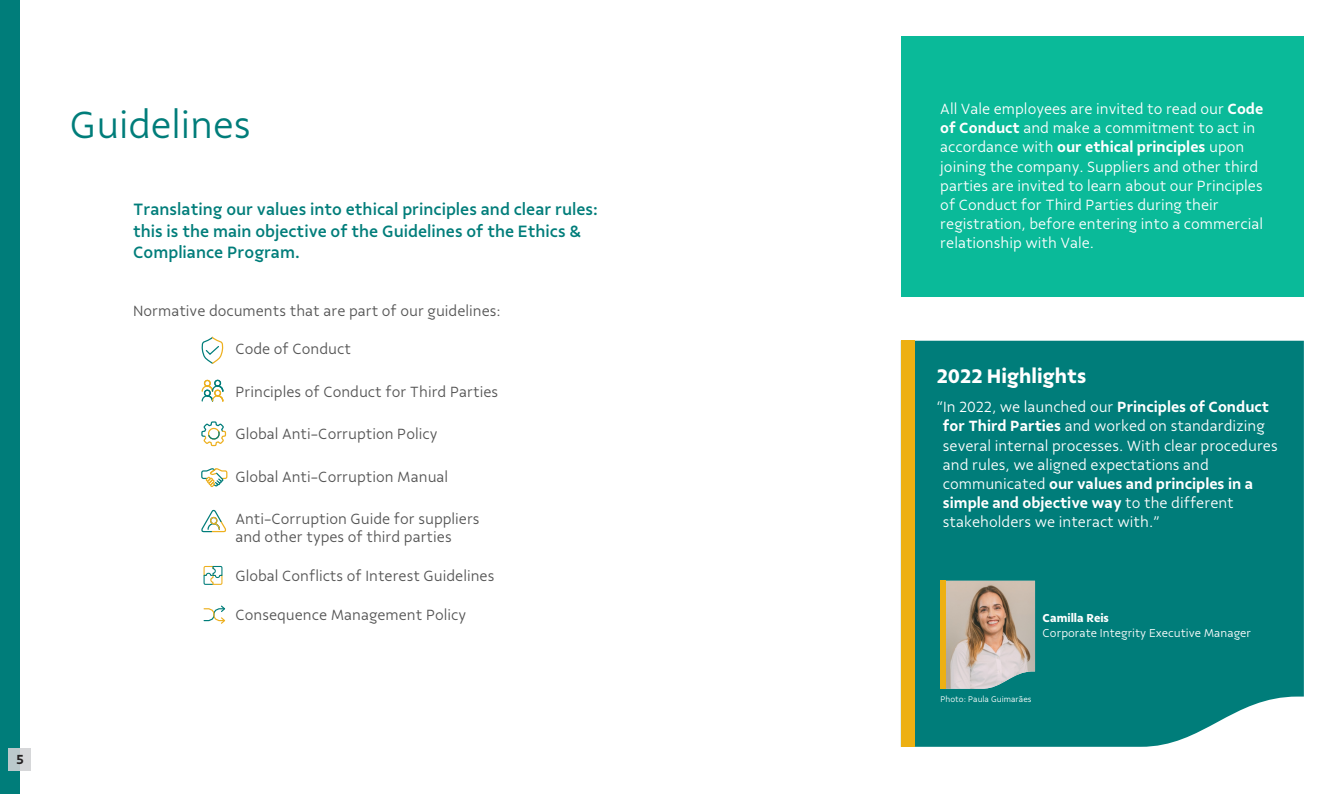
<style>
.page{position:relative;width:1340px;height:794px;background:#fff}
.page>*{position:absolute;margin:0;border:0;box-sizing:border-box;transform-origin:0 0}
.t1{font:300 40.25px "Vale Sans";color:#007d7a}
.t2{font:700 21px "Vale Sans";color:#fff}
.t3{font:500 17.5px/21.3px "Vale Sans";color:#007d7a}
.t4{font:300 15.75px/19.2px "Vale Sans";color:#fff}
.t5{font:300 15.75px/17.3px "Vale Sans";color:#545454}
.t6{font:600 14px "Vale Sans";color:#231f20}
.t7{font:300 12.25px "Vale Sans";color:#fff}
.t8{font:700 12.25px "Vale Sans";color:#fff}
.t9{font:300 8.75px "Vale Sans";color:#fff}
.s1{font-weight:600}
</style>
<div class="page">
<div style="left:900px;top:36px;width:403px;height:261px;background:#0aba99"></div>
<div style="left:914px;top:341px;width:389px;height:406px;background:#007d7a"></div>
<div style="left:900px;top:340px;width:14px;height:407px;background:#edb012"></div>
<div style="left:0;top:0;width:20px;height:794px;background:#007d7a"></div>
<div style="left:9px;top:748px;width:22px;height:22px;background:#d6d7d9"></div>
<div style="left:9px;top:748px;width:11px;height:22px;background:#bac9cc"></div>
<svg style="left:203px;top:565px;width:20px;height:20px"></svg>
<div style="left:204px;top:380px;width:7px;height:7px;border:1px solid #edb01f;border-radius:50%"></div>
<div style="left:214px;top:380px;width:7px;height:6px;border:1px solid #007d7a;border-radius:50%"></div>
<svg style="left:201px;top:385px;width:23px;height:17px"></svg>
<div style="left:214px;top:389px;width:7px;height:7px;border:1px solid #edb01f;border-radius:50%"></div>
<svg style="left:201px;top:336px;width:23px;height:28px"></svg>
<svg style="left:203px;top:605px;width:23px;height:19px"></svg>
<svg style="left:201px;top:509px;width:25px;height:24px"></svg>
<svg style="left:201px;top:421px;width:27px;height:66px"></svg>
<img style="left:946px;top:581px;width:89px;height:107px">
<div style="left:940px;top:581px;width:6px;height:108px;background:#edb012"></div>
<h1 class="t1" style="left:70px;top:102px;width:182px">Guidelines</h1>
<p class="t3" style="left:133px;top:199px;width:466px">Translating our values into ethical principles and clear rules: this is the main objective of the Guidelines of the Ethics &amp;<br>Compliance Program.</p>
<p class="t5" style="left:133px;top:302px;width:369px">Normative documents that are part of our guidelines:</p>
<p class="t5" style="left:235px;top:341px;width:117px">Code of Conduct</p>
<p class="t5" style="left:235px;top:383px;width:264px">Principles of Conduct for Third Parties</p>
<p class="t5" style="left:235px;top:426px;width:203px">Global Anti-Corruption Policy</p>
<p class="t5" style="left:235px;top:468px;width:214px">Global Anti-Corruption Manual</p>
<p class="t5" style="left:235px;top:510px;width:246px">Anti-Corruption Guide for suppliers and other types of third parties</p>
<p class="t5" style="left:235px;top:567px;width:260px">Global Conflicts of Interest Guidelines</p>
<p class="t5" style="left:235px;top:606px;width:232px">Consequence Management Policy</p>
<p class="t6" style="left:16px;top:751px;width:9px">5</p>
<p class="t4" style="left:940px;top:99px;width:324px">All Vale employees are invited to read our <span class="s1">Code of Conduct</span> and make a commitment to act in accordance with <span class="s1">our ethical principles</span> upon joining the company. Suppliers and other third parties are invited to learn about our Principles of Conduct for Third Parties during their registration, before entering into a commercial relationship with Vale.</p>
<h2 class="t2" style="left:936px;top:365px;width:151px">2022 Highlights</h2>
<p class="t4" style="left:942px;top:397px;width:336px;text-indent:-6px">“In 2022, we launched our <span class="s1">Principles of Conduct for Third Parties</span> and worked on standardizing several internal processes. With clear procedures and rules, we aligned expectations and communicated <span class="s1">our values and principles in a simple and objective way</span> to the different stakeholders we interact with.”</p>
<p class="t8" style="left:1042px;top:611px;width:68px">Camilla Reis</p>
<p class="t7" style="left:1042px;top:626px;width:210px">Corporate Integrity Executive Manager</p>
<p class="t9" style="left:940px;top:694px;width:93px">Photo: Paula Guimarães</p>
</div>
